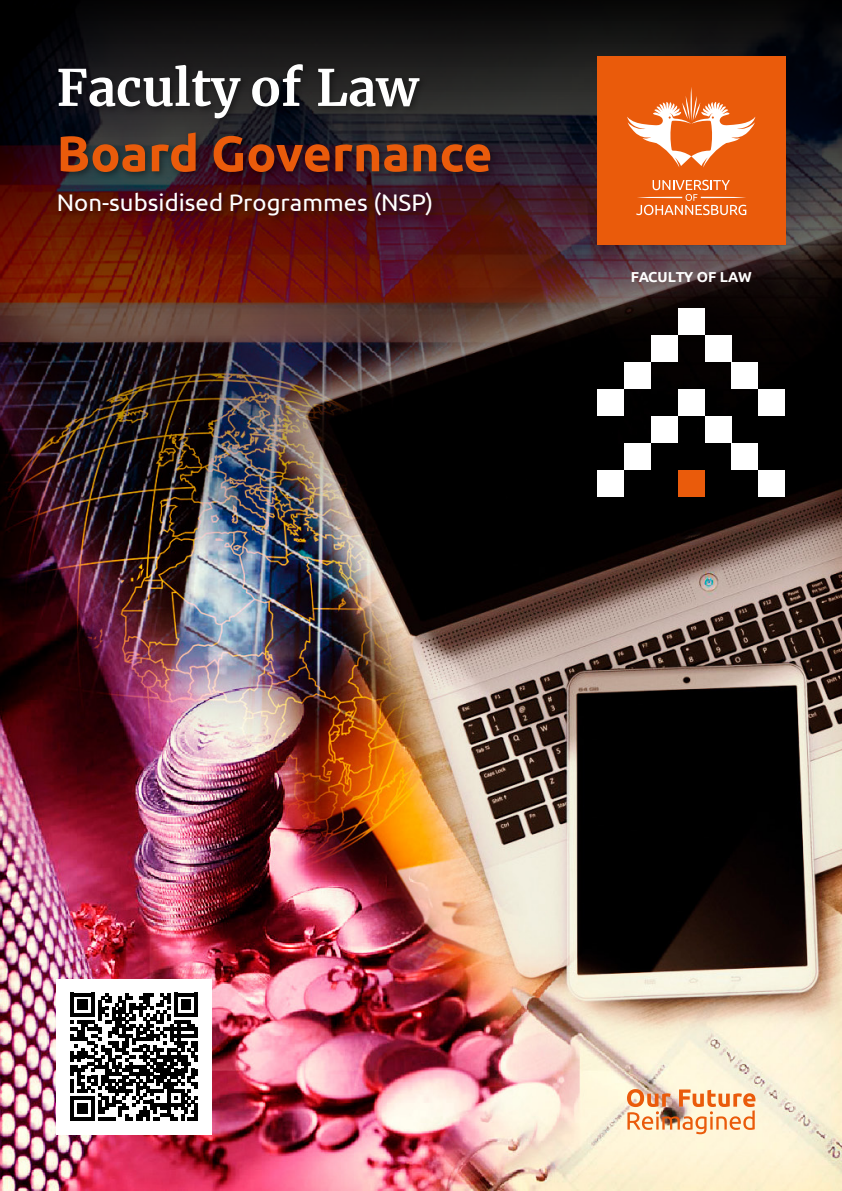
<style>
.page{position:relative;width:842px;height:1191px;background:#fff}
.page>*{position:absolute;margin:0;border:0;box-sizing:border-box;transform-origin:0 0}
.t1{font:700 50px "Ubuntu";color:#ea5b0b}
.t2{font:700 50px "Merriweather";color:#fff}
.t3{font:24px "Ubuntu";color:#fff}
.t4{font:700 14.4px "Ubuntu";color:#fff}
</style>
<div class="page">
<img style="left:0;top:626px;width:842px;height:565px">
<img style="left:0;top:0;width:842px;height:626px">
<div style="left:597px;top:57px;width:188px;height:188px;background:#ea5b0b"></div>
<svg style="left:627px;top:87px;width:128px;height:81px"></svg>
<svg style="left:636px;top:180px;width:110px;height:35px"></svg>
<div style="left:758px;top:389px;width:27px;height:27px;background:#fff"></div>
<div style="left:597px;top:389px;width:27px;height:27px;background:#fff"></div>
<div style="left:758px;top:470px;width:27px;height:27px;background:#fff"></div>
<div style="left:597px;top:470px;width:27px;height:27px;background:#fff"></div>
<div style="left:731px;top:362px;width:27px;height:27px;background:#fff"></div>
<div style="left:624px;top:362px;width:27px;height:27px;background:#fff"></div>
<div style="left:731px;top:443px;width:27px;height:27px;background:#fff"></div>
<div style="left:624px;top:443px;width:27px;height:27px;background:#fff"></div>
<div style="left:704px;top:335px;width:27px;height:27px;background:#fff"></div>
<div style="left:651px;top:335px;width:27px;height:27px;background:#fff"></div>
<div style="left:704px;top:416px;width:27px;height:27px;background:#fff"></div>
<div style="left:651px;top:416px;width:27px;height:27px;background:#fff"></div>
<div style="left:678px;top:308px;width:26px;height:27px;background:#fff"></div>
<div style="left:678px;top:389px;width:26px;height:27px;background:#fff"></div>
<div style="left:678px;top:470px;width:26px;height:27px;background:#ea5b0b"></div>
<div style="left:55px;top:60px;width:444px;height:164px;background:#000;opacity:.4"></div>
<svg style="left:627px;top:1089px;width:128px;height:45px;background:#edbc93"></svg>
<div style="left:57px;top:979px;width:155px;height:155px;background:#fff"></div>
<svg style="left:70px;top:993px;width:128px;height:127px"></svg>
<hr style="left:195px;top:1103px;width:3px;height:17px;background:#000">
<h1 class="t2" style="left:57px;top:53px;width:363px">Faculty of Law</h1>
<h1 class="t1" style="left:57px;top:123px;width:437px">Board Governance</h1>
<p class="t3" style="left:57px;top:188px;width:378px">Non-subsidised Programmes (NSP)</p>
<p class="t4" style="left:631px;top:268px;width:123px">FACULTY OF LAW</p>
</div>
